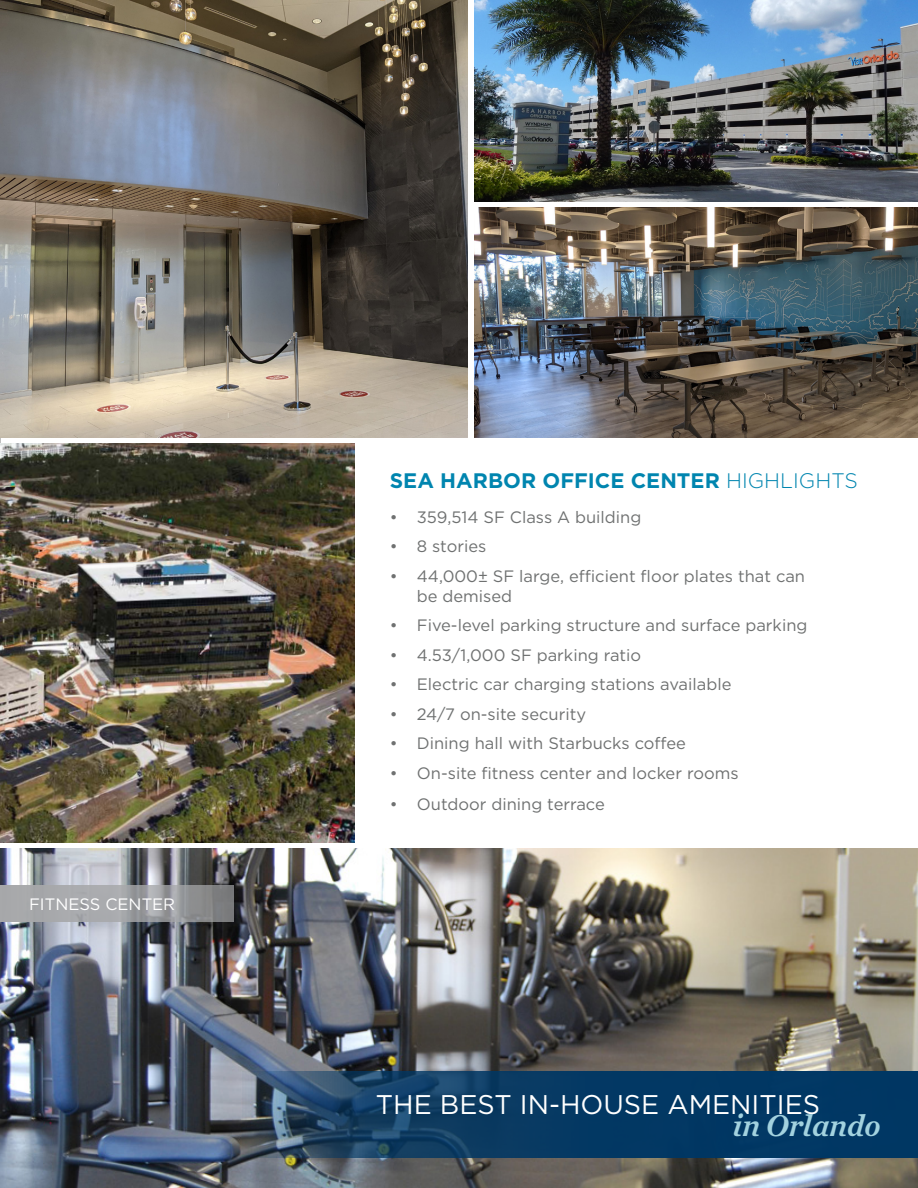
<style>
.page{position:relative;width:918px;height:1188px;background:#fff}
.page>*{position:absolute;margin:0;border:0;box-sizing:border-box;transform-origin:0 0}
.t1{font:italic 31.5px "Chronicle Text G2 Semi";color:#a3d2df}
.t2{font:27px "Gotham";color:#fff}
.t3{font:700 21px "Gotham";color:#0085af}
.t4{font:16.5px/19.8px "Gotham";color:#6f7171}
.t5{font:16.5px "Gotham";color:#fff}
.s1{font-weight:300}
</style>
<div class="page">
<img style="left:0;top:0;width:467px;height:437px">
<img style="left:0;top:444px;width:354px;height:398px">
<img style="left:474px;top:208px;width:444px;height:229px">
<img style="left:0;top:849px;width:918px;height:339px">
<img style="left:474px;top:0;width:444px;height:201px">
<svg style="left:242px;top:1071px;width:676px;height:87px;background:#0f3e65"></svg>
<svg style="left:0;top:885px;width:234px;height:37px;background:#9d9fa1"></svg>
<p class="t5" style="left:29px;top:894px;width:148px">FITNESS CENTER</p>
<p class="t3" style="left:390px;top:466px;width:470px">SEA HARBOR OFFICE CENTER <span class="s1">HIGHLIGHTS</span></p>
<p class="t4" style="left:390px;top:507px;width:253px">• 359,514 SF Class A building</p>
<p class="t4" style="left:390px;top:536px;width:98px">• 8 stories</p>
<p class="t4" style="left:417px;top:566px;width:390px;text-indent:-27px">• 44,000± SF large, efficient floor plates that can be demised</p>
<p class="t4" style="left:390px;top:615px;width:419px">• Five-level parking structure and surface parking</p>
<p class="t4" style="left:390px;top:645px;width:253px">• 4.53/1,000 SF parking ratio</p>
<p class="t4" style="left:390px;top:674px;width:343px">• Electric car charging stations available</p>
<p class="t4" style="left:390px;top:704px;width:198px">• 24/7 on-site security</p>
<p class="t4" style="left:390px;top:733px;width:298px">• Dining hall with Starbucks coffee</p>
<p class="t4" style="left:390px;top:763px;width:350px">• On-site fitness center and locker rooms</p>
<p class="t4" style="left:390px;top:793px;width:217px">• Outdoor dining terrace</p>
<h2 class="t2" style="left:376px;top:1087px;width:446px">THE BEST IN-HOUSE AMENITIES</h2>
<h1 class="t1" style="left:732px;top:1101px;width:150px">in Orlando</h1>
</div>
